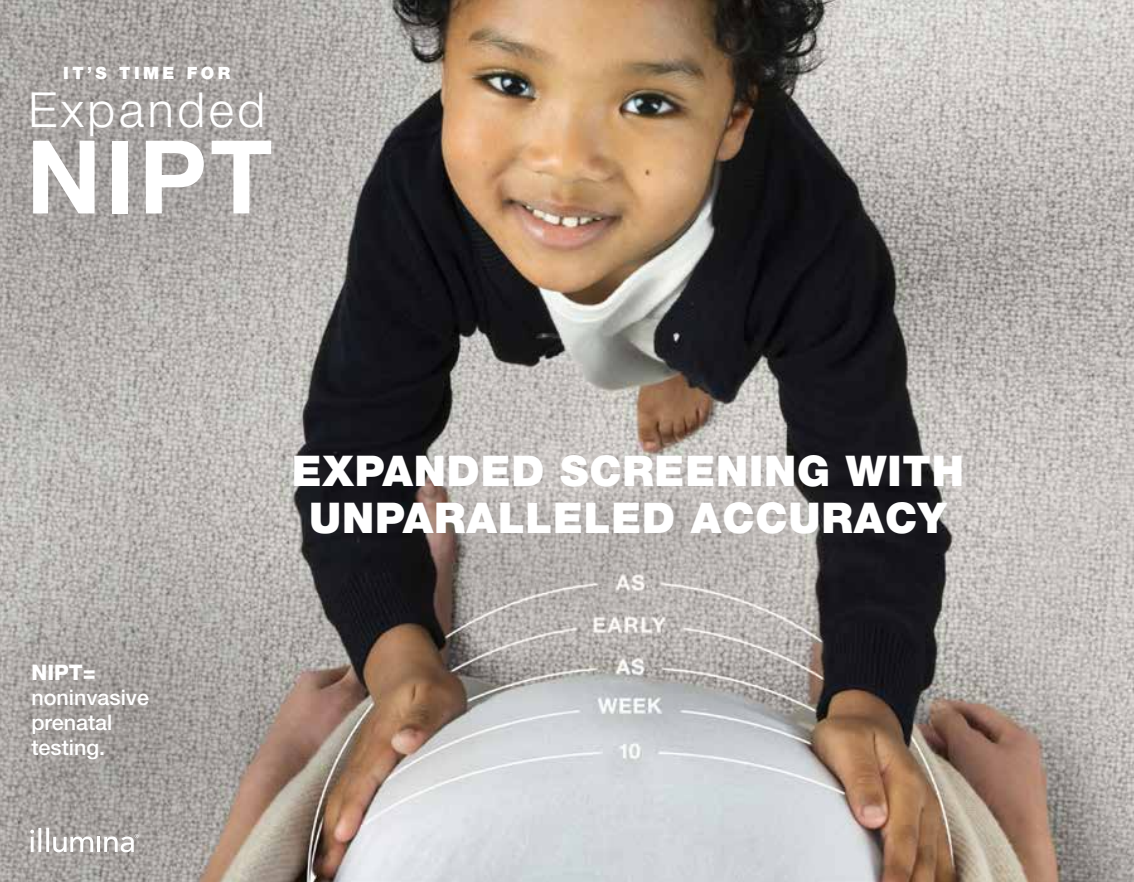
<style>
.page{position:relative;width:1134px;height:882px;background:#fff}
.page>*{position:absolute;margin:0;border:0;box-sizing:border-box;transform-origin:0 0}
.t1{font:700 101.85px "Helvetica Neue LT Std";color:#fff}
.t2{font:300 48.3px "Helvetica Neue LT Std";letter-spacing:.075em;color:#fff}
.t3{font:900 42.35px/47.8px "Helvetica Neue LT Std";letter-spacing:.02em;color:#fff;text-align:center}
.t4{font:500 21.53px/25px "Helvetica Neue LT Std";color:#fff}
.t5{font:800 21.53px "Helvetica Neue LT Std";color:#fff}
.t6{font:900 16.97px "Helvetica Neue LT Std";letter-spacing:.2em;color:#fff}
</style>
<div class="page">
<img style="left:0;top:0;width:1134px;height:882px">
<div style="left:0;top:729px;width:243px;height:153px;background:#000;opacity:.11"></div>
<div style="left:0;top:0;width:359px;height:310px;background:#808285;opacity:.59"></div>
<div style="left:293px;top:445px;width:686px;height:99px;background:#656669;opacity:.1"></div>
<div style="left:0;top:561px;width:253px;height:314px;background:#000;opacity:.11"></div>
<p class="t6" style="left:63px;top:63px;width:169px">IT’S TIME FOR</p>
<p class="t2" style="left:28px;top:80px;width:238px">Expanded</p>
<h1 class="t1" style="left:26px;top:114px;width:248px">NIPT</h1>
<p class="t5" style="left:32px;top:659px;width:66px">NIPT=</p>
<p class="t4" style="left:32px;top:684px;width:119px">noninvasive prenatal testing.</p>
<p class="t3" style="left:292px;top:447px;width:674px">EXPANDED SCREENING WITH<br>UNPARALLELED ACCURACY</p>
</div>
